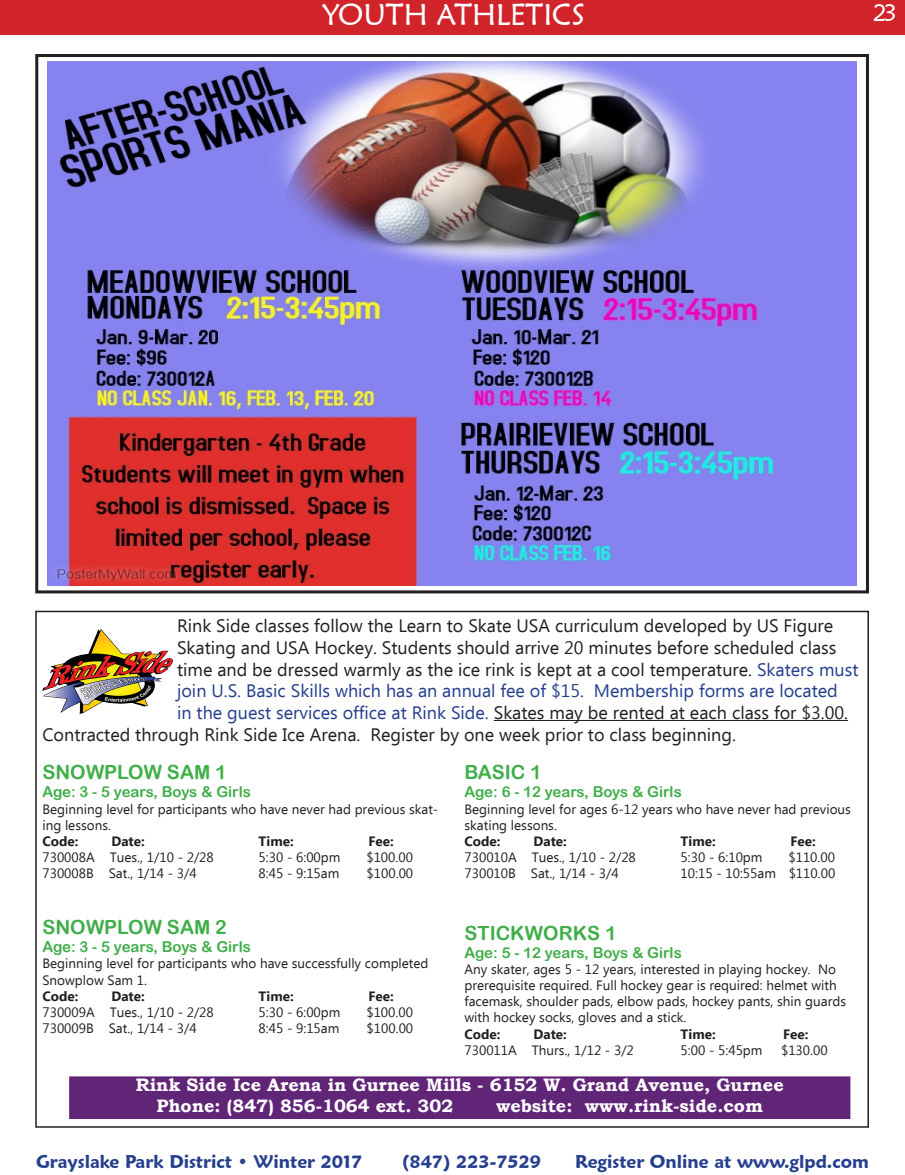
<style>
.page{position:relative;width:905px;height:1175px;background:#fff}
.page>*{position:absolute;margin:0;border:0;box-sizing:border-box;transform-origin:0 0}
.t1{font:30px "Maiandra GD";color:#fff}
.t2{font:24px "Maiandra GD";color:#fff}
.t3{font:19.5px "Arial Rounded MT Bold";color:#40ae49}
.t4{font:18px/21.6px "Ebrima";color:#231f20}
.t5{font:700 18px "Bookman Old Style";color:#fff}
.t6{font:600 18px "Maiandra GD";color:#253f8e}
.t7{font:18px "Ebrima";color:#253f8e}
.t8{font:15px "Arial Rounded MT Bold";color:#40ae49}
.t9{font:13.5px/16.2px "Ebrima";color:#231f20}
.t10{font:700 13.5px "Ebrima";color:#231f20}
.s1{color:#253f8e}
</style>
<div class="page">
<div style="left:0;top:0;width:904px;height:34px;background:#d1232a"></div>
<img style="left:47px;top:62px;width:809px;height:523px">
<div style="left:35px;top:54px;width:833px;height:539px;border:3px solid #231f20"></div>
<hr style="left:494px;top:720px;width:354px;height:1px;background:#231f20">
<img style="left:42px;top:629px;width:130px;height:86px">
<div style="left:70px;top:1077px;width:779px;height:41px;background:#612578"></div>
<div style="left:69px;top:1076px;width:781px;height:43px;border:2px solid #612578"></div>
<p class="t1" style="left:322px;top:-4px;width:264px">YOUTH ATHLETICS</p>
<p class="t2" style="left:873px;top:-2px;width:25px">23</p>
<p class="t4" style="left:177px;top:616px;width:657px">Rink Side classes follow the Learn to Skate USA curriculum developed by US Figure</p>
<p class="t4" style="left:177px;top:638px;width:661px">Skating and USA Hockey. Students should arrive 20 minutes before scheduled class</p>
<p class="t4" style="left:177px;top:659px;width:683px">time and be dressed warmly as the ice rink is kept at a cool temperature. <span class="s1">Skaters must</span></p>
<p class="t7" style="left:177px;top:678px;width:662px">join U.S. Basic Skills which has an annual fee of $15. Membership forms are located</p>
<p class="t4" style="left:42px;top:703px;width:807px;text-indent:135px"><span class="s1">in the guest services office at Rink Side.</span> Skates may be rented at each class for $3.00.<br>Contracted through Rink Side Ice Arena. Register by one week prior to class beginning.</p>
<p class="t3" style="left:42px;top:761px;width:186px">SNOWPLOW SAM 1</p>
<p class="t8" style="left:42px;top:783px;width:210px">Age: 3 - 5 years, Boys &amp; Girls</p>
<p class="t9" style="left:42px;top:801px;width:397px">Beginning level for participants who have never had previous skat&shy;ing lessons.</p>
<p class="t10" style="left:42px;top:831px;width:37px">Code:</p>
<p class="t10" style="left:111px;top:831px;width:35px">Date:</p>
<p class="t10" style="left:258px;top:831px;width:37px">Time:</p>
<p class="t10" style="left:368px;top:831px;width:27px">Fee:</p>
<p class="t9" style="left:42px;top:850px;width:173px">730008A Tues., 1/10 - 2/28</p>
<p class="t9" style="left:258px;top:850px;width:83px">5:30 - 6:00pm</p>
<p class="t9" style="left:366px;top:850px;width:48px">$100.00</p>
<p class="t9" style="left:42px;top:866px;width:156px">730008B Sat., 1/14 - 3/4</p>
<p class="t9" style="left:258px;top:866px;width:82px">8:45 - 9:15am</p>
<p class="t9" style="left:366px;top:866px;width:48px">$100.00</p>
<p class="t3" style="left:42px;top:915px;width:186px">SNOWPLOW SAM 2</p>
<p class="t8" style="left:42px;top:938px;width:210px">Age: 3 - 5 years, Boys &amp; Girls</p>
<p class="t9" style="left:42px;top:956px;width:387px">Beginning level for participants who have successfully completed<br>Snowplow Sam 1.</p>
<p class="t10" style="left:42px;top:986px;width:37px">Code:</p>
<p class="t10" style="left:111px;top:986px;width:35px">Date:</p>
<p class="t10" style="left:258px;top:986px;width:37px">Time:</p>
<p class="t10" style="left:368px;top:986px;width:27px">Fee:</p>
<p class="t9" style="left:42px;top:1005px;width:173px">730009A Tues., 1/10 - 2/28</p>
<p class="t9" style="left:258px;top:1005px;width:83px">5:30 - 6:00pm</p>
<p class="t9" style="left:366px;top:1005px;width:48px">$100.00</p>
<p class="t9" style="left:42px;top:1021px;width:156px">730009B Sat., 1/14 - 3/4</p>
<p class="t9" style="left:258px;top:1021px;width:82px">8:45 - 9:15am</p>
<p class="t9" style="left:366px;top:1021px;width:48px">$100.00</p>
<p class="t3" style="left:464px;top:761px;width:79px">BASIC 1</p>
<p class="t8" style="left:464px;top:783px;width:219px">Age: 6 - 12 years, Boys &amp; Girls</p>
<p class="t9" style="left:464px;top:801px;width:388px">Beginning level for ages 6-12 years who have never had previous skating lessons.</p>
<p class="t10" style="left:464px;top:831px;width:37px">Code:</p>
<p class="t10" style="left:533px;top:831px;width:35px">Date:</p>
<p class="t10" style="left:680px;top:831px;width:37px">Time:</p>
<p class="t10" style="left:790px;top:831px;width:27px">Fee:</p>
<p class="t9" style="left:464px;top:850px;width:173px">730010A Tues., 1/10 - 2/28</p>
<p class="t9" style="left:680px;top:850px;width:83px">5:30 - 6:10pm</p>
<p class="t9" style="left:788px;top:850px;width:48px">$110.00</p>
<p class="t9" style="left:464px;top:866px;width:156px">730010B Sat., 1/14 - 3/4</p>
<p class="t9" style="left:680px;top:866px;width:156px">10:15 - 10:55am $110.00</p>
<p class="t3" style="left:464px;top:921px;width:154px">STICKWORKS 1</p>
<p class="t8" style="left:464px;top:943px;width:219px">Age: 5 - 12 years, Boys &amp; Girls</p>
<p class="t9" style="left:464px;top:961px;width:383px">Any skater, ages 5 - 12 years, interested in playing hockey. No prerequisite required. Full hockey gear is required: helmet with facemask, shoulder pads, elbow pads, hockey pants, shin guards with hockey socks, gloves and a stick.</p>
<p class="t10" style="left:464px;top:1023px;width:37px">Code:</p>
<p class="t10" style="left:533px;top:1023px;width:35px">Date:</p>
<p class="t10" style="left:680px;top:1023px;width:37px">Time:</p>
<p class="t10" style="left:783px;top:1023px;width:27px">Fee:</p>
<p class="t9" style="left:464px;top:1042px;width:171px">730011A Thurs., 1/12 - 3/2</p>
<p class="t9" style="left:680px;top:1042px;width:83px">5:00 - 5:45pm</p>
<p class="t9" style="left:781px;top:1042px;width:48px">$130.00</p>
<p class="t5" style="left:136px;top:1071px;width:649px">Rink Side Ice Arena in Gurnee Mills - 6152 W. Grand Avenue, Gurnee</p>
<p class="t5" style="left:156px;top:1093px;width:298px">Phone: (847) 856-1064 ext. 302</p>
<p class="t5" style="left:496px;top:1093px;width:268px">website: www.rink-side.com</p>
<h3 class="t6" style="left:36px;top:1150px;width:328px">Grayslake Park District • Winter 2017</h3>
<h3 class="t6" style="left:402px;top:1150px;width:141px">(847) 223-7529</h3>
<h3 class="t6" style="left:575px;top:1150px;width:295px">Register Online at www.glpd.com</h3>
</div>
